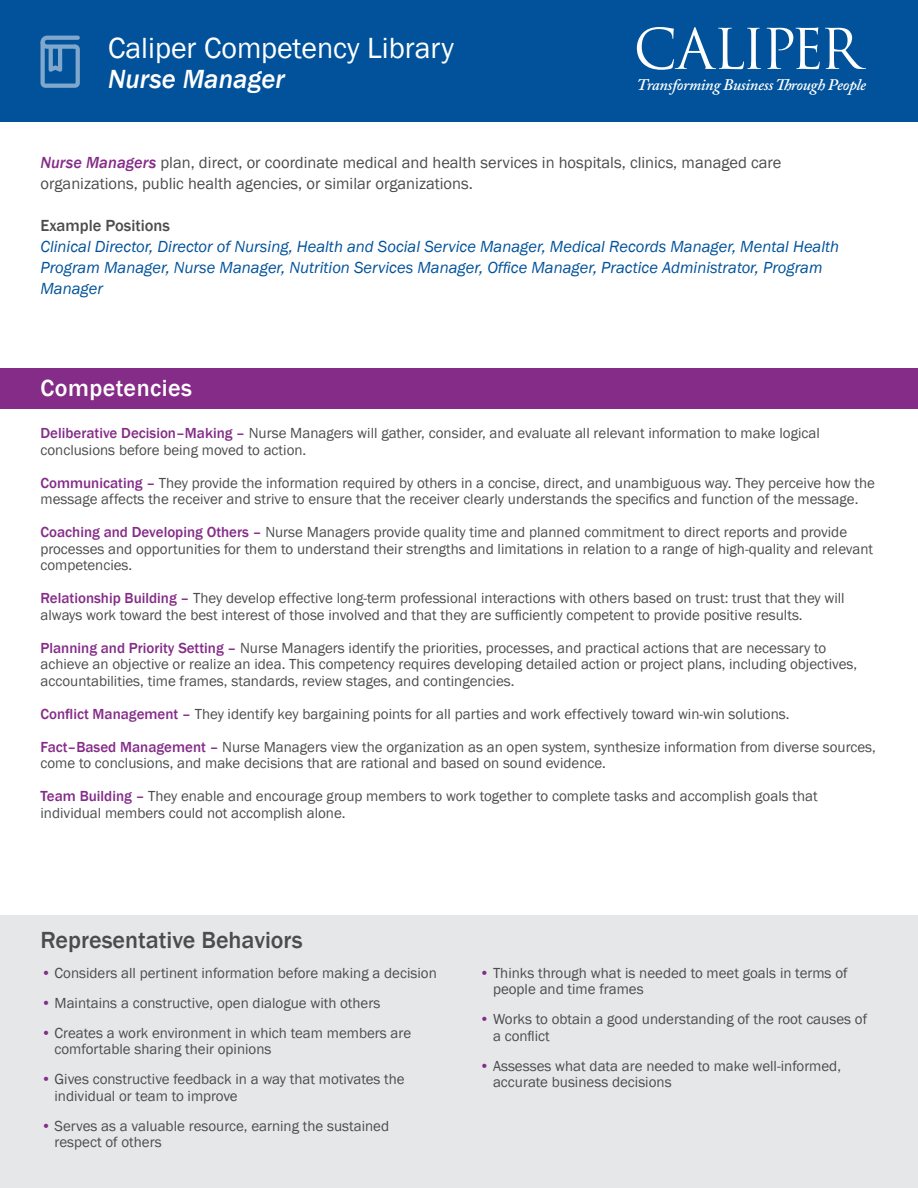
<style>
.page{position:relative;width:918px;height:1188px;background:#fff}
.page>*{position:absolute;margin:0;border:0;box-sizing:border-box;transform-origin:0 0}
.t1{font:30px "Franklin Gothic";color:#fff}
.t2{font:italic 500 27px "Franklin Gothic";color:#fff}
.t3{font:500 24px "Franklin Gothic";color:#4b4c4d}
.t4{font:500 24px "Franklin Gothic";letter-spacing:.02em;color:#fff}
.t5{font:italic 16.5px/21px "Franklin Gothic";color:#01529a}
.t6{font:16.5px/21px "Franklin Gothic";color:#4b4c4d}
.t7{font:italic 600 16.05px "Adobe Caslon Pro";letter-spacing:-.02em;color:#fff}
.t8{font:15px/16.5px "Franklin Gothic";color:#4b4c4d}
.s1{font-weight:500;font-style:italic;color:#852c88}
.s2{font-weight:500;font-style:normal;color:#4b4c4d}
.s3{font-weight:500;color:#852c88}
.s4{color:#852c88}
</style>
<div class="page">
<div style="left:0;top:369px;width:918px;height:40px;background:#852c88"></div>
<div style="left:0;top:915px;width:918px;height:273px;background:#e6e7e9"></div>
<div style="left:0;top:0;width:918px;height:122px;background:#01529a"></div>
<svg style="left:637px;top:27px;width:124px;height:43px"></svg>
<svg style="left:767px;top:27px;width:99px;height:42px"></svg>
<svg style="left:40px;top:36px;width:40px;height:52px"></svg>
<p class="t1" style="left:108px;top:29px;width:347px">Caliper Competency Library</p>
<p class="t2" style="left:108px;top:62px;width:178px">Nurse Manager</p>
<p class="t7" style="left:637px;top:75px;width:231px">Transforming Business Through People</p>
<p class="t6" style="left:40px;top:152px;width:743px"><span class="s1">Nurse Managers</span> plan, direct, or coordinate medical and health services in hospitals, clinics, managed care organizations, public health agencies, or similar organizations.</p>
<p class="t5" style="left:40px;top:215px;width:800px"><span class="s2">Example Positions<br></span>Clinical Director, Director of Nursing, Health and Social Service Manager, Medical Records Manager, Mental Health Program Manager, Nurse Manager, Nutrition Services Manager, Office Manager, Practice Administrator, Program Manager</p>
<p class="t4" style="left:40px;top:373px;width:153px">Competencies</p>
<p class="t8" style="left:40px;top:425px;width:781px"><span class="s3">Deliberative Decision–Making –</span> Nurse Managers will gather, consider, and evaluate all relevant information to make logical conclusions before being moved to action.</p>
<p class="t8" style="left:40px;top:475px;width:836px"><span class="s3">Communicating –</span> They provide the information required by others in a concise, direct, and unambiguous way. They perceive how the message affects the receiver and strive to ensure that the receiver clearly understands the specifics and function of the message.</p>
<p class="t8" style="left:40px;top:524px;width:834px"><span class="s3">Coaching and Developing Others –</span> Nurse Managers provide quality time and planned commitment to direct reports and provide processes and opportunities for them to understand their strengths and limitations in relation to a range of high-quality and relevant competencies.</p>
<p class="t8" style="left:40px;top:590px;width:806px"><span class="s3">Relationship Building –</span> They develop effective long-term professional interactions with others based on trust: trust that they will always work toward the best interest of those involved and that they are sufficiently competent to provide positive results.</p>
<p class="t8" style="left:40px;top:640px;width:818px"><span class="s3">Planning and Priority Setting –</span> Nurse Managers identify the priorities, processes, and practical actions that are necessary to achieve an objective or realize an idea. This competency requires developing detailed action or project plans, including objectives, accountabilities, time frames, standards, review stages, and contingencies.</p>
<p class="t8" style="left:40px;top:706px;width:751px"><span class="s3">Conflict Management –</span> They identify key bargaining points for all parties and work effectively toward win-win solutions.</p>
<p class="t8" style="left:40px;top:739px;width:837px"><span class="s3">Fact–Based Management –</span> Nurse Managers view the organization as an open system, synthesize information from diverse sources, come to conclusions, and make decisions that are rational and based on sound evidence.</p>
<p class="t8" style="left:40px;top:788px;width:779px"><span class="s3">Team Building –</span> They enable and encourage group members to work together to complete tasks and accomplish goals that individual members could not accomplish alone.</p>
<p class="t3" style="left:40px;top:925px;width:264px">Representative Behaviors</p>
<p class="t8" style="left:41px;top:965px;width:397px"><span class="s4">•</span> Considers all pertinent information before making a decision</p>
<p class="t8" style="left:41px;top:995px;width:341px"><span class="s4">•</span> Maintains a constructive, open dialogue with others</p>
<p class="t8" style="left:55px;top:1025px;width:358px;text-indent:-14px"><span class="s4">•</span> Creates a work environment in which team members are comfortable sharing their opinions</p>
<p class="t8" style="left:55px;top:1071px;width:352px;text-indent:-14px"><span class="s4">•</span> Gives constructive feedback in a way that motivates the individual or team to improve</p>
<p class="t8" style="left:55px;top:1118px;width:336px;text-indent:-14px"><span class="s4">•</span> Serves as a valuable resource, earning the sustained respect of others</p>
<p class="t8" style="left:493px;top:965px;width:356px;text-indent:-14px"><span class="s4">•</span> Thinks through what is needed to meet goals in terms of people and time frames</p>
<p class="t8" style="left:493px;top:1011px;width:376px;text-indent:-14px"><span class="s4">•</span> Works to obtain a good understanding of the root causes of a conflict</p>
<p class="t8" style="left:493px;top:1058px;width:350px;text-indent:-14px"><span class="s4">•</span> Assesses what data are needed to make well-informed, accurate business decisions</p>
</div>
